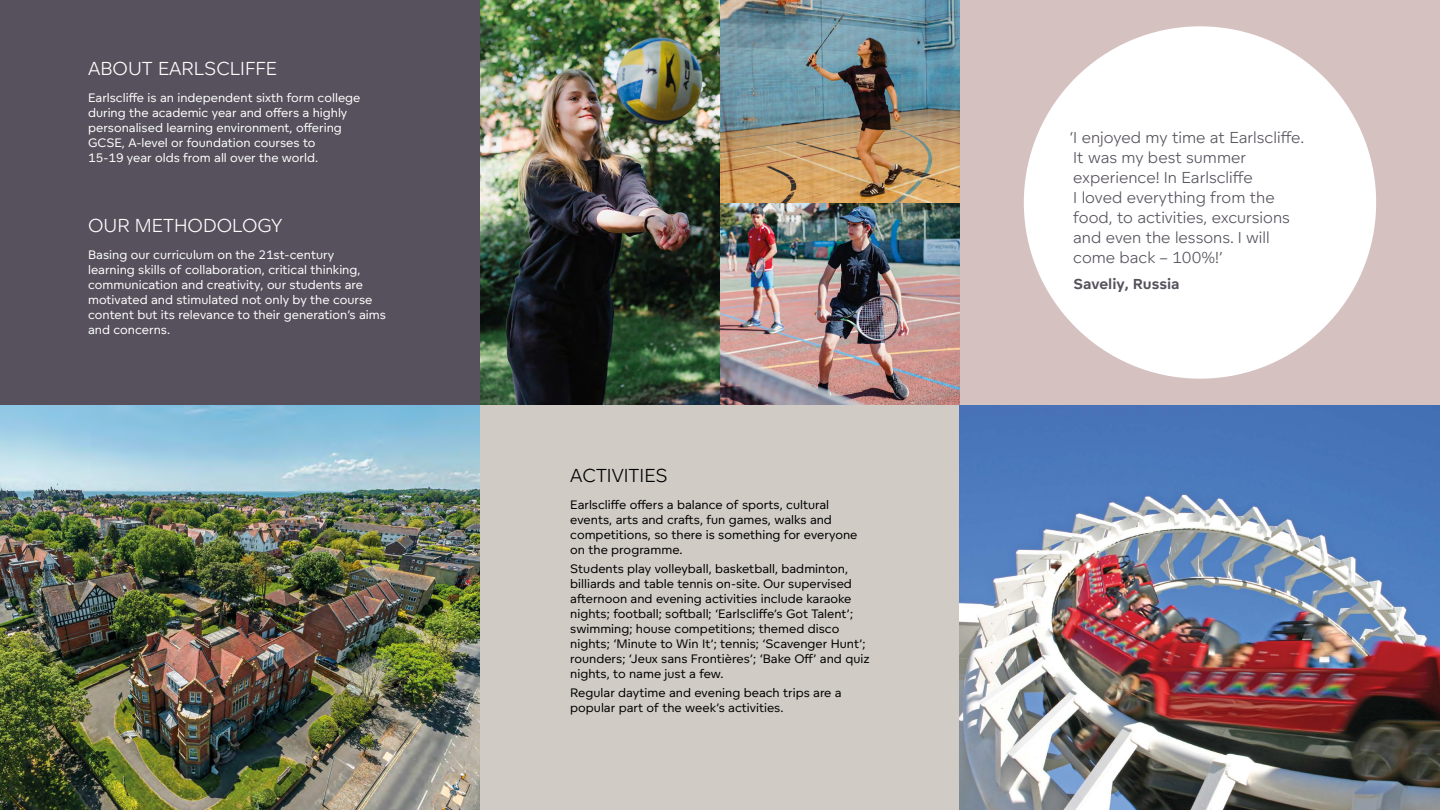
<style>
.page{position:relative;width:1440px;height:810px;background:#fff}
.page>*{position:absolute;margin:0;border:0;box-sizing:border-box;transform-origin:0 0}
.t1{font:300 18.6px "Foundry Unie";color:#fff}
.t2{font:300 18.6px "Foundry Unie";color:#000}
.t3{font:300 15.75px/20px "Foundry Unie";color:#56515c}
.t4{font:700 14.25px "Foundry Unie";color:#56515c}
.t5{font:12.15px/15px "Foundry Unie";color:#000}
.t6{font:12.15px/15px "Foundry Unie";color:#fff}
</style>
<div class="page">
<div style="left:0;top:0;width:480px;height:810px;background:#56515c"></div>
<div style="left:480px;top:405px;width:480px;height:405px;background:#d0cbc5"></div>
<div style="left:960px;top:0;width:480px;height:405px;background:#d5c1c0"></div>
<div style="left:1024px;top:26px;width:352px;height:353px;background:#fff;border-radius:50%"></div>
<img style="left:480px;top:0;width:240px;height:405px">
<img style="left:720px;top:202px;width:240px;height:203px">
<img style="left:720px;top:0;width:240px;height:202px">
<img style="left:0;top:405px;width:480px;height:405px">
<img style="left:960px;top:405px;width:480px;height:405px">
<h1 class="t1" style="left:88px;top:57px;width:191px">ABOUT EARLSCLIFFE</h1>
<p class="t6" style="left:88px;top:90px;width:274px">Earlscliffe is an independent sixth form college during the academic year and offers a highly personalised learning environment, offering GCSE, A-level or foundation courses to<br>15-19 year olds from all over the world.</p>
<h1 class="t1" style="left:88px;top:214px;width:196px">OUR METHODOLOGY</h1>
<p class="t6" style="left:88px;top:247px;width:299px">Basing our curriculum on the 21st-century<br>learning skills of collaboration, critical thinking, communication and creativity, our students are motivated and stimulated not only by the course content but its relevance to their generation’s aims and concerns.</p>
<h1 class="t2" style="left:570px;top:464px;width:99px">ACTIVITIES</h1>
<p class="t5" style="left:570px;top:497px;width:289px">Earlscliffe offers a balance of sports, cultural events, arts and crafts, fun games, walks and competitions, so there is something for everyone on the programme.</p>
<p class="t5" style="left:570px;top:561px;width:301px">Students play volleyball, basketball, badminton, billiards and table tennis on-site. Our supervised afternoon and evening activities include karaoke nights; football; softball; ‘Earlscliffe’s Got Talent’; swimming; house competitions; themed disco nights; ‘Minute to Win It’; tennis; ‘Scavenger Hunt’; rounders; ‘Jeux sans Frontières’; ‘Bake Off’ and quiz nights, to name just a few.</p>
<p class="t5" style="left:570px;top:685px;width:273px">Regular daytime and evening beach trips are a popular part of the week’s activities.</p>
<p class="t3" style="left:1069px;top:128px;width:236px">‘I enjoyed my time at Earlscliffe.<br>It was my best summer experience! In Earlscliffe<br>I loved everything from the food, to activities, excursions and even the lessons. I will come back – 100%!’</p>
<p class="t4" style="left:1073px;top:274px;width:108px">Saveliy, Russia</p>
</div>
